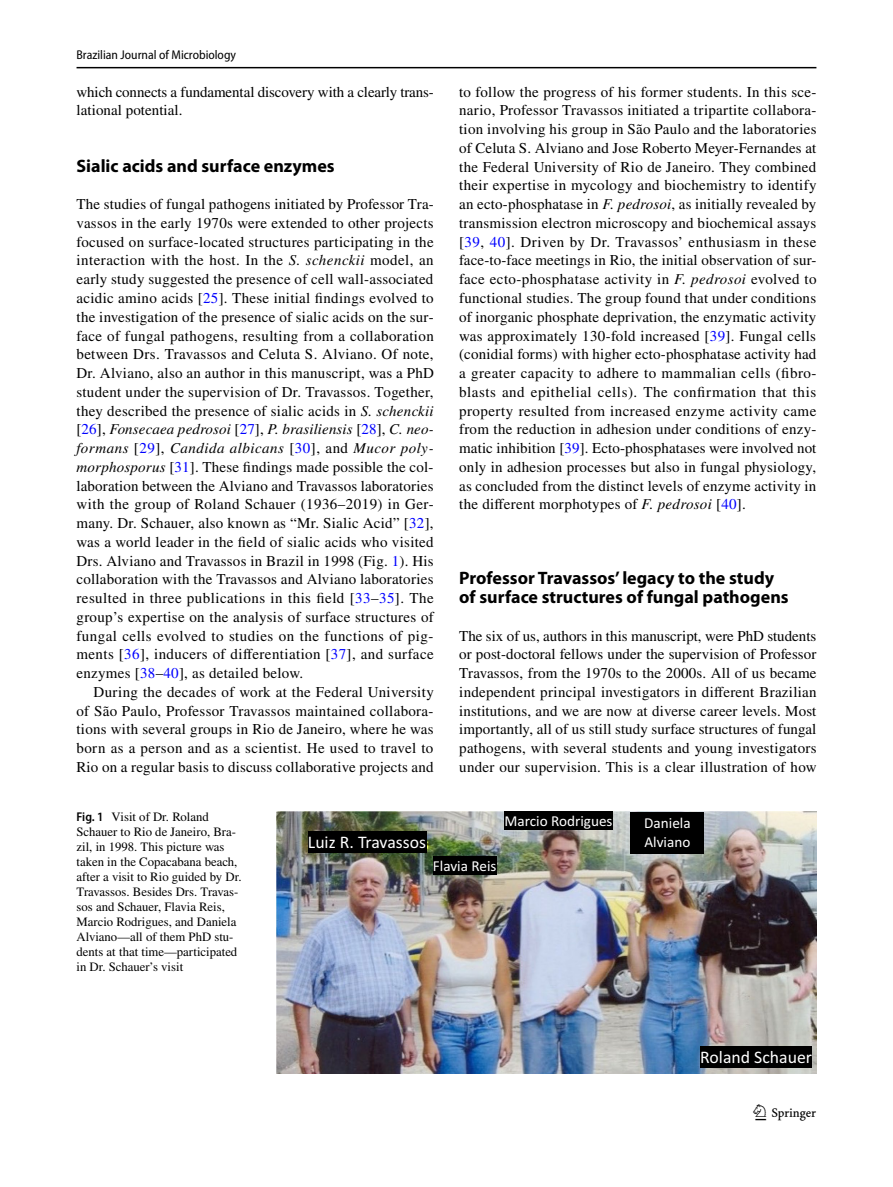
<style>
.page{position:relative;width:893px;height:1187px;background:#fff}
.page>*{position:absolute;margin:0;border:0;box-sizing:border-box;transform-origin:0 0}
.t1{font:22.5px "Springnew Regular 3";color:#000}
.t2{font:700 18px/18.8px "Myriad Pro";color:#000}
.t3{font:17.7px "Calibri";color:#fff}
.t4{font:15.15px/18.5px "Calibri";color:#fff}
.t5{font:15px/18.8px "STIX";letter-spacing:.01em;color:#000;text-align:justify}
.t6{font:12.75px/15px "STIX";color:#000}
.t7{font:semi-condensed 12.75px "Myriad Pro";color:#000}
.s1{font-style:italic}
.s2{color:#00f}
.s3{font-family:"Myriad Pro";font-weight:600;font-stretch:semi-condensed}
</style>
<div class="page">
<hr style="left:77px;top:67px;width:739px;height:1px;background:#000">
<img style="left:276px;top:811px;width:540px;height:262px">
<div style="left:308px;top:831px;width:118px;height:21px;background:#000"></div>
<svg style="left:433px;top:856px;width:63px;height:19px"></svg>
<div style="left:504px;top:811px;width:109px;height:19px;background:#000"></div>
<div style="left:631px;top:811px;width:73px;height:42px;background:#000"></div>
<div style="left:700px;top:1046px;width:112px;height:21px;background:#000"></div>
<p class="t7" style="left:77px;top:48px;width:161px">Brazilian Journal of Microbiology</p>
<p class="t5" style="left:77px;top:83px;width:359px">which connects a fundamental discovery with a clearly trans‑ lational potential.</p>
<p class="t2" style="left:77px;top:156px;width:260px">Sialic acids and surface enzymes</p>
<p class="t5" style="left:76px;top:196px;width:359px">The studies of fungal pathogens initiated by Professor Tra‑ vassos in the early 1970s were extended to other projects focused on surface-located structures participating in the interaction with the host. In the <span class="s1">S. schenckii</span> model, an early study suggested the presence of cell wall-associated acidic amino acids [<span class="s2">25</span>]. These initial findings evolved to the investigation of the presence of sialic acids on the sur‑ face of fungal pathogens, resulting from a collaboration between Drs. Travassos and Celuta S. Alviano. Of note, Dr. Alviano, also an author in this manuscript, was a PhD student under the supervision of Dr. Travassos. Together, they described the presence of sialic acids in <span class="s1">S. schenckii </span>[<span class="s2">26</span>], <span class="s1">Fonsecaea pedrosoi</span> [<span class="s2">27</span>], <span class="s1">P. brasiliensis</span> [<span class="s2">28</span>], <span class="s1">C. neo&shy;formans</span> [<span class="s2">29</span>], <span class="s1">Candida albicans</span> [<span class="s2">30</span>], and <span class="s1">Mucor poly&shy;morphosporus</span> [<span class="s2">31</span>]. These findings made possible the col‑ laboration between the Alviano and Travassos laboratories with the group of Roland Schauer (1936–2019) in Ger‑ many. Dr. Schauer, also known as “Mr. Sialic Acid” [<span class="s2">32</span>], was a world leader in the field of sialic acids who visited Drs. Alviano and Travassos in Brazil in 1998 (Fig. <span class="s2">1</span>). His collaboration with the Travassos and Alviano laboratories resulted in three publications in this field [<span class="s2">33</span>–<span class="s2">35</span>]. The group’s expertise on the analysis of surface structures of fungal cells evolved to studies on the functions of pig‑ ments [<span class="s2">36</span>], inducers of differentiation [<span class="s2">37</span>], and surface enzymes [<span class="s2">38</span>–<span class="s2">40</span>], as detailed below.</p>
<p class="t5" style="left:76px;top:683px;width:359px;text-indent:17px">During the decades of work at the Federal University of São Paulo, Professor Travassos maintained collabora‑ tions with several groups in Rio de Janeiro, where he was born as a person and as a scientist. He used to travel to Rio on a regular basis to discuss collaborative projects and</p>
<p class="t5" style="left:459px;top:83px;width:359px">to follow the progress of his former students. In this sce‑ nario, Professor Travassos initiated a tripartite collabora‑ tion involving his group in São Paulo and the laboratories of Celuta S. Alviano and Jose Roberto Meyer-Fernandes at the Federal University of Rio de Janeiro. They combined their expertise in mycology and biochemistry to identify an ecto-phosphatase in <span class="s1">F. pedrosoi</span>, as initially revealed by transmission electron microscopy and biochemical assays [<span class="s2">39</span>, <span class="s2">40</span>]. Driven by Dr. Travassos’ enthusiasm in these face-to-face meetings in Rio, the initial observation of sur‑ face ecto-phosphatase activity in <span class="s1">F. pedrosoi</span> evolved to functional studies. The group found that under conditions of inorganic phosphate deprivation, the enzymatic activity was approximately 130-fold increased [<span class="s2">39</span>]. Fungal cells (conidial forms) with higher ecto-phosphatase activity had a greater capacity to adhere to mammalian cells (fibro‑ blasts and epithelial cells). The confirmation that this property resulted from increased enzyme activity came from the reduction in adhesion under conditions of enzy‑ matic inhibition [<span class="s2">39</span>]. Ecto-phosphatases were involved not only in adhesion processes but also in fungal physiology, as concluded from the distinct levels of enzyme activity in the different morphotypes of <span class="s1">F. pedrosoi</span> [<span class="s2">40</span>].</p>
<p class="t2" style="left:459px;top:568px;width:331px">Professor Travassos’ legacy to the study of surface structures of fungal pathogens</p>
<p class="t5" style="left:459px;top:627px;width:359px">The six of us, authors in this manuscript, were PhD students or post-doctoral fellows under the supervision of Professor Travassos, from the 1970s to the 2000s. All of us became independent principal investigators in different Brazilian institutions, and we are now at diverse career levels. Most importantly, all of us still study surface structures of fungal pathogens, with several students and young investigators under our supervision. This is a clear illustration of how</p>
<p class="t6" style="left:77px;top:809px;width:166px"><span class="s3">Fig. 1</span> Visit of Dr. Roland<br>Schauer to Rio de Janeiro, Bra‑ zil, in 1998. This picture was taken in the Copacabana beach, after a visit to Rio guided by Dr.<br>Travassos. Besides Drs. Travas‑ sos and Schauer, Flavia Reis,<br>Marcio Rodrigues, and Daniela<br>Alviano—all of them PhD stu‑ dents at that time—participated in Dr. Schauer’s visit</p>
<p class="t3" style="left:308px;top:830px;width:120px">Luiz R. Travassos</p>
<p class="t4" style="left:433px;top:856px;width:65px">Flavia Reis</p>
<p class="t4" style="left:504px;top:811px;width:110px">Marcio Rodrigues</p>
<p class="t4" style="left:644px;top:813px;width:48px">Daniela<br>Alviano</p>
<p class="t3" style="left:700px;top:1045px;width:113px">Roland Schauer</p>
<h1 class="t1" style="left:755px;top:1104px;width:62px">1 3</h1>
</div>
